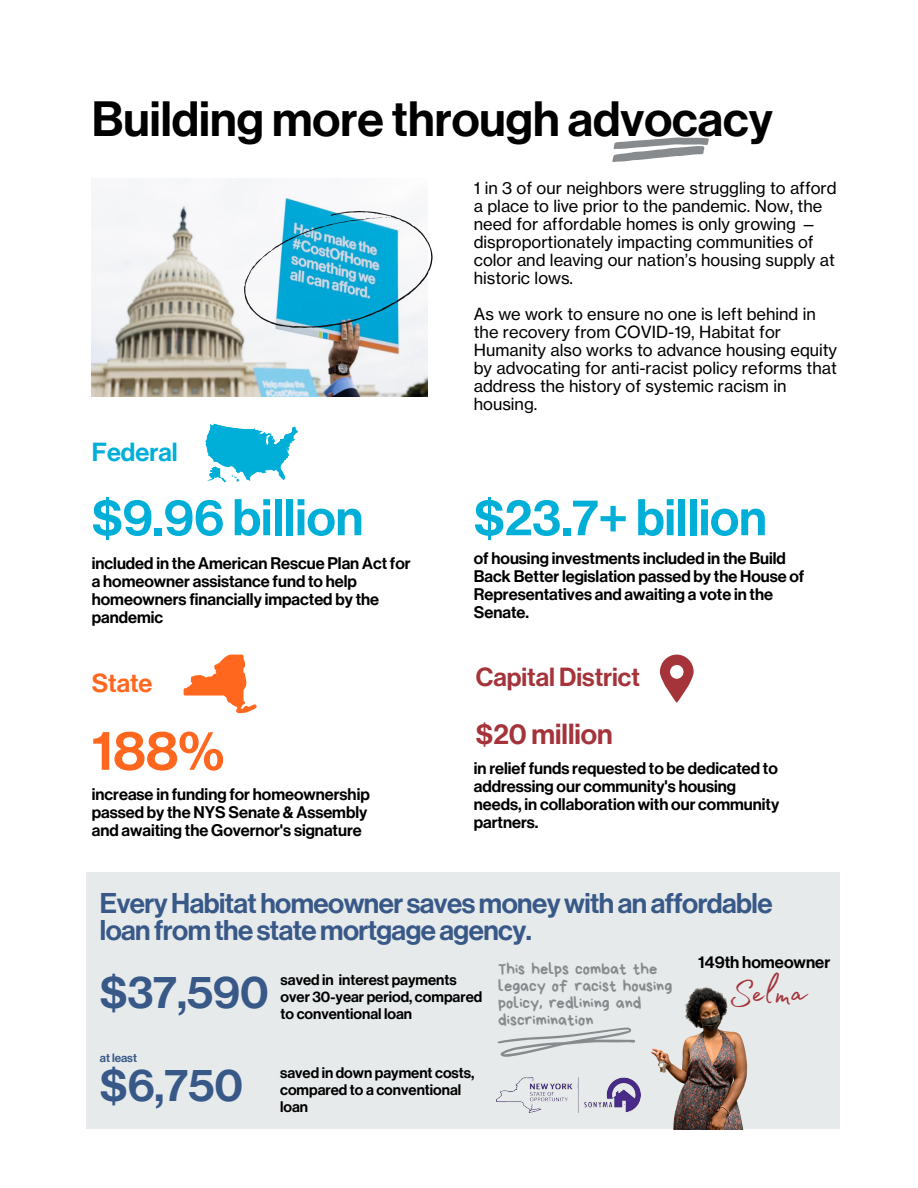
<style>
.page{position:relative;width:918px;height:1188px;background:#fff}
.page>*{position:absolute;margin:0;border:0;box-sizing:border-box;transform-origin:0 0}
.t1{font:54.6px "N Haas Grotesk DS Pro 65 Md";color:#ff671f}
.t2{font:50.4px "N Haas Grotesk DS Pro 65 Md";color:#00afd7}
.t3{font:48.45px "N Haas Grotesk DS Pro 65 Md";color:#000}
.t4{font:45.15px "N Haas Grotesk DS Pro 65 Md";color:#385988}
.t5{font:44.25px "Madelyn Fill";color:#a4343a}
.t6{font:28.35px "N Haas Grotesk DS Pro 65 Md";color:#a4343a}
.t7{font:28.05px/27px "N Haas Grotesk DS Pro 65 Md";letter-spacing:-.02em;color:#385988}
.t8{font:25.65px "N Haas Grotesk DS Pro 65 Md";color:#a4343a}
.t9{font:25.65px "N Haas Grotesk DS Pro 65 Md";color:#00afd7}
.t10{font:25.65px "N Haas Grotesk DS Pro 65 Md";color:#ff671f}
.t11{font:16.8px "N Haas Grotesk DS Pro 65 Md";color:#000}
.t12{font:16.5px/18px "N Haas Grotesk DS Pro 65 Md";color:#000}
.t13{font:16.5px/18px "N Haas Grotesk TX Pro 55 Rg";color:#000}
.t14{font:16.5px/16.8px "Bryndan Write";color:#888b8d}
.t15{font:15px/16.8px "N Haas Grotesk DS Pro 65 Md";color:#000}
.t16{font:11.85px "N Haas Grotesk DS Pro 65 Md";color:#385988}
</style>
<div class="page">
<img style="left:92px;top:179px;width:335px;height:217px">
<svg style="left:612px;top:137px;width:97px;height:25px"></svg>
<svg style="left:244px;top:211px;width:189px;height:118px"></svg>
<svg style="left:206px;top:424px;width:92px;height:58px"></svg>
<svg style="left:184px;top:655px;width:73px;height:58px"></svg>
<div style="left:86px;top:873px;width:753px;height:256px;background:#e7eaeb"></div>
<img style="left:496px;top:1077px;width:126px;height:35px">
<svg style="left:497px;top:1028px;width:125px;height:29px"></svg>
<img style="left:622px;top:987px;width:126px;height:142px">
<svg style="left:660px;top:655px;width:34px;height:48px"></svg>
<p class="t3" style="left:92px;top:91px;width:683px">Building more through advocacy</p>
<p class="t9" style="left:92px;top:438px;width:87px">Federal</p>
<p class="t13" style="left:474px;top:179px;width:364px">1 in 3 of our neighbors were struggling to afford a place to live prior to the pandemic. Now, the need for affordable homes is only growing — disproportionately impacting communities of color and leaving our nation’s housing supply at historic lows.</p>
<p class="t13" style="left:474px;top:305px;width:365px">As we work to ensure no one is left behind in the recovery from COVID-19, Habitat for Humanity also works to advance housing equity by advocating for anti-racist policy reforms that address the history of systemic racism in housing.</p>
<p class="t2" style="left:92px;top:488px;width:273px">$9.96 billion</p>
<p class="t12" style="left:92px;top:554px;width:320px">included in the American Rescue Plan Act for a homeowner assistance fund to help homeowners financially impacted by the pandemic</p>
<p class="t12" style="left:474px;top:549px;width:332px">of housing investments included in the Build Back Better legislation passed by the House of Representatives and awaiting a vote in the Senate.</p>
<p class="t2" style="left:474px;top:488px;width:294px">$23.7+ billion</p>
<p class="t10" style="left:92px;top:668px;width:62px">State</p>
<p class="t1" style="left:92px;top:719px;width:134px">188%</p>
<p class="t12" style="left:92px;top:785px;width:280px">increase in funding for homeownership passed by the NYS Senate &amp; Assembly and awaiting the Governor's signature</p>
<p class="t8" style="left:476px;top:662px;width:166px">Capital District</p>
<p class="t6" style="left:476px;top:718px;width:138px">$20 million</p>
<p class="t12" style="left:474px;top:759px;width:307px">in relief funds requested to be dedicated to addressing our community's housing needs, in collaboration with our community partners.</p>
<p class="t7" style="left:100px;top:890px;width:674px">EveryHabitathomeowner savesmoneywithanaffordable loanfromthestatemortgageagency.</p>
<p class="t4" style="left:100px;top:966px;width:170px">$37,590</p>
<p class="t15" style="left:281px;top:972px;width:203px">saved in interest payments over 30-year period, compared to conventional loan</p>
<p class="t16" style="left:100px;top:1051px;width:39px">at least</p>
<p class="t4" style="left:100px;top:1059px;width:145px">$6,750</p>
<p class="t15" style="left:280px;top:1065px;width:196px">saved in down payment costs, compared to a conventional loan</p>
<p class="t11" style="left:698px;top:952px;width:134px">149th homeowner</p>
<p class="t14" style="left:498px;top:961px;width:175px">This helps combat the legacy of racist housing policy, redlining and discrimination</p>
<p class="t5" style="left:729px;top:958px;width:79px">Selma</p>
</div>
